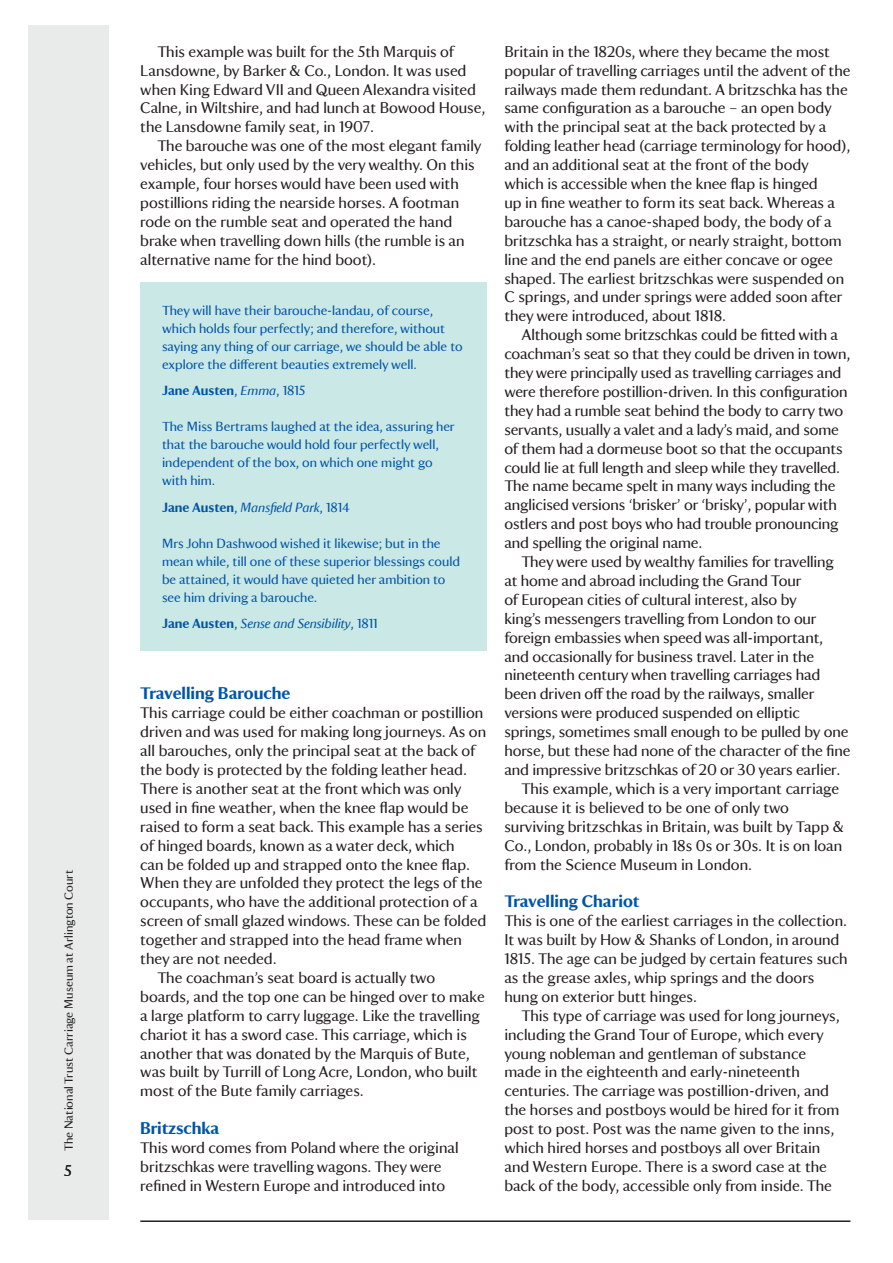
<style>
.page{position:relative;width:893px;height:1263px;background:#fff}
.page>*{position:absolute;margin:0;border:0;box-sizing:border-box;transform-origin:0 0}
.t1{font:700 17.25px "National Trust TT";color:#0154a6}
.t2{font:15.75px/18.9px "National Trust TT";color:#231f20}
.t3{font:13.5px/18px "National Trust TT";color:#0154a6}
.t4{font:italic 13.5px "National Trust TT";color:#0154a6}
.t5{font:700 13.5px "National Trust TT";color:#0154a6}
.t6{font:12px "National Trust TT";color:#231f20}
.s1{font-weight:400}
.s2{font-weight:400;font-style:italic}
.s3{font-weight:700;font-style:normal}
.s4{font-style:normal}
</style>
<div class="page">
<div style="left:28px;top:26px;width:80px;height:1194px;background:#e9eaea"></div>
<hr style="left:140px;top:1220px;width:710px;height:2px;background:#231f20">
<div style="left:141px;top:283px;width:346px;height:368px;background:#c9e8e6"></div>
<p class="t6" style="left:61px;top:1151px;width:283px;rotate:-90deg">The National Trust Carriage Museum at Arlington Court</p>
<p class="t2" style="left:64px;top:1161px;width:9px">5</p>
<p class="t2" style="left:140px;top:41px;width:347px;text-indent:17px">This example was built for the 5th Marquis of Lansdowne, by Barker &amp; Co., London. It was used when King Edward VII and Queen Alexandra visited Calne, in Wiltshire, and had lunch at Bowood House, the Lansdowne family seat, in 1907.</p>
<p class="t2" style="left:140px;top:135px;width:343px;text-indent:17px">The barouche was one of the most elegant family vehicles, but only used by the very wealthy. On this example, four horses would have been used with postillions riding the nearside horses. A footman rode on the rumble seat and operated the hand brake when travelling down hills (the rumble is an alternative name for the hind boot).</p>
<p class="t3" style="left:162px;top:300px;width:302px">They will have their barouche-landau, of course, which holds four perfectly; and therefore, without saying any thing of our carriage, we should be able to explore the different beauties extremely well.</p>
<p class="t5" style="left:162px;top:381px;width:145px">Jane Austen<span class="s1">,</span> <span class="s2">Emma</span><span class="s1">, 1815</span></p>
<p class="t3" style="left:162px;top:417px;width:294px">The Miss Bertrams laughed at the idea, assuring her that the barouche would hold four perfectly well, independent of the box, on which one might go with him.</p>
<p class="t4" style="left:162px;top:498px;width:189px"><span class="s3">Jane Austen</span><span class="s4">,</span> Mansfield Park<span class="s4">, 1814</span></p>
<p class="t3" style="left:162px;top:533px;width:300px">Mrs John Dashwood wished it likewise; but in the mean while, till one of these superior blessings could be attained, it would have quieted her ambition to see him driving a barouche.</p>
<p class="t4" style="left:162px;top:615px;width:217px"><span class="s3">Jane Austen</span><span class="s4">,</span> Sense and Sensibility<span class="s4">, 1811</span></p>
<p class="t1" style="left:140px;top:681px;width:152px">Travelling Barouche</p>
<p class="t2" style="left:140px;top:702px;width:344px">This carriage could be either coachman or postillion</p>
<p class="t2" style="left:140px;top:721px;width:347px">driven and was used for making long journeys. As on</p>
<p class="t2" style="left:140px;top:740px;width:337px">all barouches, only the principal seat at the back of</p>
<p class="t2" style="left:140px;top:759px;width:328px">the body is protected by the folding leather head.</p>
<p class="t2" style="left:140px;top:778px;width:323px">There is another seat at the front which was only</p>
<p class="t2" style="left:140px;top:797px;width:330px">used in fine weather, when the knee flap would be</p>
<p class="t2" style="left:140px;top:816px;width:344px">raised to form a seat back. This example has a series</p>
<p class="t2" style="left:140px;top:835px;width:316px">of hinged boards, known as a water deck, which</p>
<p class="t2" style="left:140px;top:854px;width:331px">can be folded up and strapped onto the knee flap.</p>
<p class="t2" style="left:140px;top:873px;width:344px">When they are unfolded they protect the legs of the</p>
<p class="t2" style="left:140px;top:891px;width:339px">occupants, who have the additional protection of a</p>
<p class="t2" style="left:140px;top:910px;width:347px">screen of small glazed windows. These can be folded</p>
<p class="t2" style="left:140px;top:929px;width:323px">together and strapped into the head frame when</p>
<p class="t2" style="left:140px;top:948px;width:138px">they are not needed.</p>
<p class="t2" style="left:157px;top:967px;width:279px">The coachman’s seat board is actually two</p>
<p class="t2" style="left:140px;top:986px;width:346px">boards, and the top one can be hinged over to make</p>
<p class="t2" style="left:140px;top:1005px;width:341px">a large platform to carry luggage. Like the travelling</p>
<p class="t2" style="left:140px;top:1024px;width:328px">chariot it has a sword case. This carriage, which is</p>
<p class="t2" style="left:140px;top:1043px;width:331px">another that was donated by the Marquis of Bute,</p>
<p class="t2" style="left:140px;top:1062px;width:339px">was built by Turrill of Long Acre, London, who built</p>
<p class="t2" style="left:140px;top:1080px;width:225px">most of the Bute family carriages.</p>
<p class="t1" style="left:140px;top:1116px;width:80px">Britzschka</p>
<p class="t2" style="left:140px;top:1137px;width:320px">This word comes from Poland where the original britzschkas were travelling wagons. They were refined in Western Europe and introduced into</p>
<p class="t2" style="left:504px;top:41px;width:348px">Britain in the 1820s, where they became the most popular of travelling carriages until the advent of the railways made them redundant. A britzschka has the same configuration as a barouche – an open body with the principal seat at the back protected by a folding leather head (carriage terminology for hood), and an additional seat at the front of the body which is accessible when the knee flap is hinged<br>up in fine weather to form its seat back. Whereas a barouche has a canoe-shaped body, the body of a britzschka has a straight, or nearly straight, bottom line and the end panels are either concave or ogee shaped. The earliest britzschkas were suspended on C springs, and under springs were added soon after they were introduced, about 1818.</p>
<p class="t2" style="left:504px;top:324px;width:348px;text-indent:17px">Although some britzschkas could be fitted with a coachman’s seat so that they could be driven in town, they were principally used as travelling carriages and were therefore postillion-driven. In this configuration they had a rumble seat behind the body to carry two servants, usually a valet and a lady’s maid, and some of them had a dormeuse boot so that the occupants could lie at full length and sleep while they travelled.<br>The name became spelt in many ways including the anglicised versions ‘brisker’ or ‘brisky’, popular with ostlers and post boys who had trouble pronouncing and spelling the original name.</p>
<p class="t2" style="left:521px;top:551px;width:314px">They were used by wealthy families for travelling</p>
<p class="t2" style="left:504px;top:570px;width:299px">at home and abroad including the Grand Tour</p>
<p class="t2" style="left:504px;top:589px;width:294px">of European cities of cultural interest, also by</p>
<p class="t2" style="left:504px;top:608px;width:314px">king’s messengers travelling from London to our</p>
<p class="t2" style="left:504px;top:627px;width:320px">foreign embassies when speed was all-important,</p>
<p class="t2" style="left:504px;top:646px;width:311px">and occasionally for business travel. Later in the</p>
<p class="t2" style="left:504px;top:665px;width:317px">nineteenth century when travelling carriages had</p>
<p class="t2" style="left:504px;top:684px;width:312px">been driven off the road by the railways, smaller</p>
<p class="t2" style="left:504px;top:702px;width:297px">versions were produced suspended on elliptic</p>
<p class="t2" style="left:504px;top:721px;width:345px">springs, sometimes small enough to be pulled by one</p>
<p class="t2" style="left:504px;top:740px;width:348px">horse, but these had none of the character of the fine</p>
<p class="t2" style="left:504px;top:759px;width:337px">and impressive britzschkas of 20 or 30 years earlier.</p>
<p class="t2" style="left:521px;top:778px;width:319px">This example, which is a very important carriage</p>
<p class="t2" style="left:504px;top:797px;width:286px">because it is believed to be one of only two</p>
<p class="t2" style="left:504px;top:816px;width:341px">surviving britzschkas in Britain, was built by Tapp &amp;</p>
<p class="t2" style="left:504px;top:835px;width:339px">Co., London, probably in 18s 0s or 30s. It is on loan</p>
<p class="t2" style="left:504px;top:854px;width:249px">from the Science Museum in London.</p>
<p class="t1" style="left:504px;top:889px;width:137px">Travelling Chariot</p>
<p class="t2" style="left:504px;top:910px;width:345px">This is one of the earliest carriages in the collection.<br>It was built by How &amp; Shanks of London, in around 1815. The age can be judged by certain features such as the grease axles, whip springs and the doors hung on exterior butt hinges.</p>
<p class="t2" style="left:504px;top:1005px;width:337px;text-indent:17px">This type of carriage was used for long journeys, including the Grand Tour of Europe, which every young nobleman and gentleman of substance made in the eighteenth and early-nineteenth centuries. The carriage was postillion-driven, and the horses and postboys would be hired for it from post to post. Post was the name given to the inns, which hired horses and postboys all over Britain and Western Europe. There is a sword case at the back of the body, accessible only from inside. The</p>
</div>
